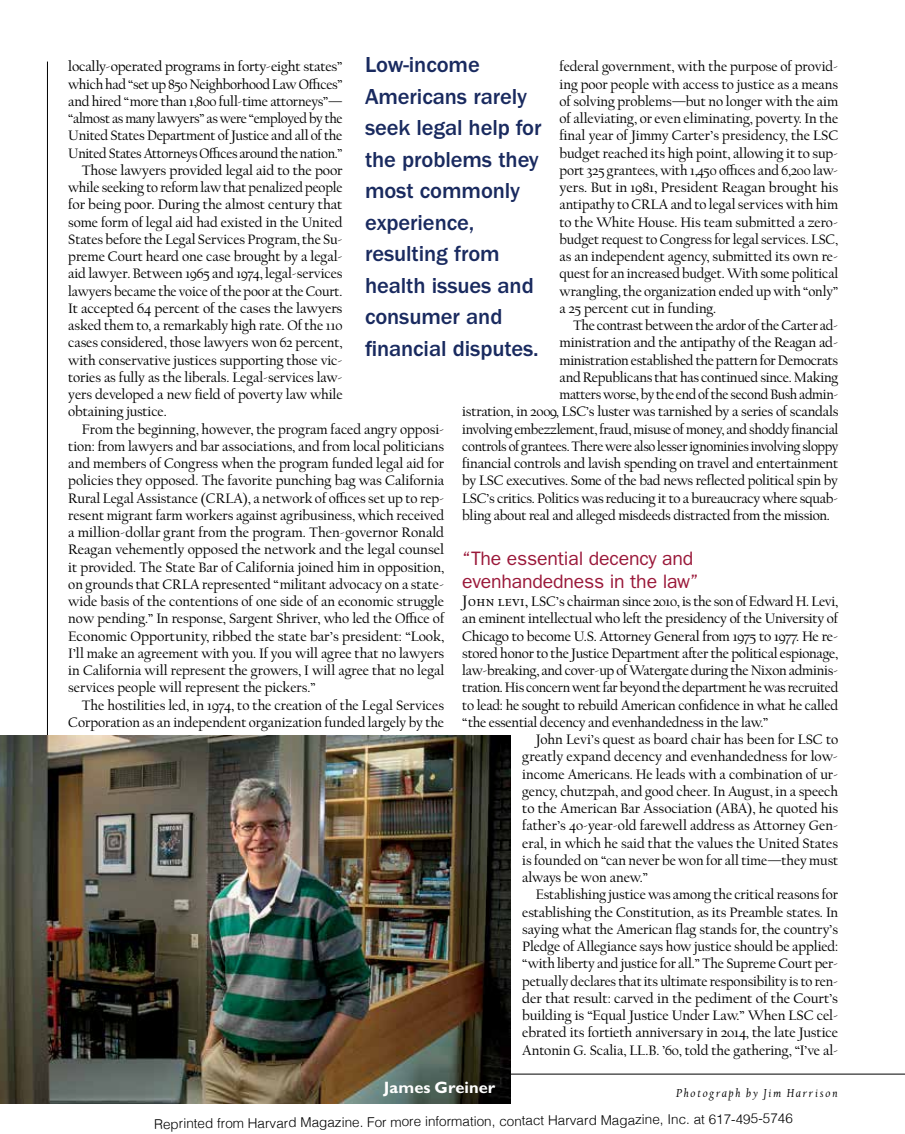
<style>
.page{position:relative;width:905px;height:1134px;background:#fff}
.page>*{position:absolute;margin:0;border:0;box-sizing:border-box;transform-origin:0 0}
.t1{font:500 22.5px/31.5px "ITC Franklin Gothic Std";letter-spacing:-.005em;color:#192a5f}
.t2{font:19.5px/23.4px "ITC Franklin Gothic Std";letter-spacing:-.01em;color:#9a1839}
.t3{font:700 16.5px "Gill Sans Std";letter-spacing:.005em;color:#fff}
.t4{font:14.25px/17.2px "Cal Harvard";letter-spacing:-.005em;color:#000}
.t5{font:14.25px "Cal Harvard";letter-spacing:-.025em;color:#000}
.t6{font:300 13.5px "Helvetica";color:#000}
.t7{font:italic 12px "Cal Harvard";letter-spacing:.15em;color:#000}
.s1{font-size:15.75px}
</style>
<div class="page">
<hr style="left:47px;top:62px;width:1px;height:1012px;background:#000">
<hr style="left:47px;top:1074px;width:857px;height:1px;background:#000">
<img style="left:0;top:735px;width:510px;height:369px">
<h1 class="t1" style="left:365px;top:49px;width:178px">Low-income<br>Americans rarely seek legal help for the problems they most commonly experience, resulting from health issues and consumer and financial disputes.</h1>
<p class="t4" style="left:68px;top:59px;width:276px">locally-operated programs in forty-eight states”</p>
<p class="t4" style="left:68px;top:76px;width:276px">which had “set up 850 Neighborhood Law Offices”</p>
<p class="t4" style="left:68px;top:93px;width:276px">and hired “more than 1,800 full-time attorneys”—</p>
<p class="t4" style="left:68px;top:111px;width:276px">“almost as many lawyers” as were “employed by the</p>
<p class="t4" style="left:68px;top:128px;width:276px">United States Department of Justice and all of the</p>
<p class="t5" style="left:68px;top:146px;width:276px">United States Attorneys Offices around the nation.”</p>
<p class="t4" style="left:82px;top:162px;width:262px">Those lawyers provided legal aid to the poor</p>
<p class="t4" style="left:68px;top:180px;width:276px">while seeking to reform law that penalized people</p>
<p class="t4" style="left:68px;top:197px;width:276px">for being poor. During the almost century that</p>
<p class="t4" style="left:68px;top:214px;width:275px">some form of legal aid had existed in the United</p>
<p class="t4" style="left:68px;top:231px;width:276px">States before the Legal Services Program, the Su-</p>
<p class="t4" style="left:68px;top:249px;width:276px">preme Court heard one case brought by a legal-</p>
<p class="t4" style="left:68px;top:266px;width:276px">aid lawyer. Between 1965 and 1974, legal-services</p>
<p class="t4" style="left:68px;top:283px;width:276px">lawyers became the voice of the poor at the Court.</p>
<p class="t4" style="left:68px;top:300px;width:276px">It accepted 64 percent of the cases the lawyers</p>
<p class="t4" style="left:68px;top:318px;width:276px">asked them to, a remarkably high rate. Of the 110</p>
<p class="t4" style="left:68px;top:335px;width:276px">cases considered, those lawyers won 62 percent,</p>
<p class="t4" style="left:68px;top:352px;width:276px">with conservative justices supporting those vic-</p>
<p class="t4" style="left:68px;top:369px;width:276px">tories as fully as the liberals. Legal-services law-</p>
<p class="t4" style="left:68px;top:387px;width:276px">yers developed a new field of poverty law while</p>
<p class="t4" style="left:68px;top:404px;width:100px">obtaining justice.</p>
<p class="t4" style="left:82px;top:421px;width:364px">From the beginning, however, the program faced angry opposi-</p>
<p class="t4" style="left:68px;top:438px;width:377px">tion: from lawyers and bar associations, and from local politicians</p>
<p class="t4" style="left:68px;top:456px;width:377px">and members of Congress when the program funded legal aid for</p>
<p class="t4" style="left:68px;top:473px;width:377px">policies they opposed. The favorite punching bag was California</p>
<p class="t4" style="left:68px;top:490px;width:377px">Rural Legal Assistance (CRLA), a network of offices set up to rep-</p>
<p class="t4" style="left:68px;top:507px;width:377px">resent migrant farm workers against agribusiness, which received</p>
<p class="t4" style="left:68px;top:525px;width:377px">a million-dollar grant from the program. Then-governor Ronald</p>
<p class="t4" style="left:68px;top:542px;width:377px">Reagan vehemently opposed the network and the legal counsel</p>
<p class="t4" style="left:68px;top:559px;width:377px">it provided. The State Bar of California joined him in opposition,</p>
<p class="t4" style="left:68px;top:576px;width:377px">on grounds that CRLA represented “militant advocacy on a state-</p>
<p class="t4" style="left:68px;top:594px;width:377px">wide basis of the contentions of one side of an economic struggle</p>
<p class="t4" style="left:68px;top:611px;width:377px">now pending.” In response, Sargent Shriver, who led the Office of</p>
<p class="t4" style="left:68px;top:628px;width:377px">Economic Opportunity, ribbed the state bar’s president: “Look,</p>
<p class="t4" style="left:68px;top:645px;width:377px">I’ll make an agreement with you. If you will agree that no lawyers</p>
<p class="t4" style="left:68px;top:663px;width:377px">in California will represent the growers, I will agree that no legal</p>
<p class="t4" style="left:68px;top:680px;width:249px">services people will represent the pickers.”</p>
<p class="t4" style="left:82px;top:697px;width:364px">The hostilities led, in 1974, to the creation of the Legal Services</p>
<p class="t4" style="left:68px;top:714px;width:377px">Corporation as an independent organization funded largely by the</p>
<p class="t4" style="left:559px;top:59px;width:280px">federal government, with the purpose of provid&shy;ing poor people with access to justice as a means of solving problems—but no longer with the aim of alleviating, or even eliminating, poverty. In the final year of Jimmy Carter’s presidency, the LSC budget reached its high point, allowing it to sup&shy;port 325 grantees, with 1,450 offices and 6,200 law&shy;yers. But in 1981, President Reagan brought his antipathy to CRLA and to legal services with him to the White House. His team submitted a zero&shy;budget request to Congress for legal services. LSC, as an independent agency, submitted its own re&shy;quest for an increased budget. With some political wrangling, the organization ended up with “only” a 25 percent cut in funding.</p>
<p class="t4" style="left:573px;top:318px;width:267px">The contrast between the ardor of the Carter ad-</p>
<p class="t4" style="left:559px;top:335px;width:280px">ministration and the antipathy of the Reagan ad-</p>
<p class="t4" style="left:559px;top:352px;width:280px">ministration established the pattern for Democrats</p>
<p class="t4" style="left:559px;top:369px;width:280px">and Republicans that has continued since. Making</p>
<p class="t5" style="left:559px;top:387px;width:280px">matters worse, by the end of the second Bush admin-</p>
<p class="t4" style="left:462px;top:404px;width:377px">istration, in 2009, LSC’s luster was tarnished by a series of scandals</p>
<p class="t5" style="left:462px;top:422px;width:377px">involving embezzlement, fraud, misuse of money, and shoddy financial</p>
<p class="t5" style="left:462px;top:439px;width:377px">controls of grantees. There were also lesser ignominies involving sloppy</p>
<p class="t4" style="left:462px;top:456px;width:377px">financial controls and lavish spending on travel and entertainment</p>
<p class="t4" style="left:462px;top:473px;width:377px">by LSC executives. Some of the bad news reflected political spin by</p>
<p class="t4" style="left:462px;top:490px;width:377px">LSC’s critics. Politics was reducing it to a bureaucracy where squab-</p>
<p class="t4" style="left:462px;top:507px;width:369px">bling about real and alleged misdeeds distracted from the mission.</p>
<h2 class="t2" style="left:462px;top:547px;width:238px">“The essential decency and evenhandedness in the law”</h2>
<p class="t4" style="left:462px;top:594px;width:377px"><span class="s1">John Levi,</span> LSC’s chairman since 2010, is the son of Edward H. Levi,</p>
<p class="t4" style="left:462px;top:611px;width:377px">an eminent intellectual who left the presidency of the University of</p>
<p class="t4" style="left:462px;top:628px;width:377px">Chicago to become U.S. Attorney General from 1975 to 1977. He re-</p>
<p class="t4" style="left:462px;top:645px;width:377px">stored honor to the Justice Department after the political espionage,</p>
<p class="t4" style="left:462px;top:663px;width:377px">law-breaking, and cover-up of Watergate during the Nixon adminis-</p>
<p class="t5" style="left:462px;top:680px;width:377px">tration. His concern went far beyond the department he was recruited</p>
<p class="t4" style="left:462px;top:697px;width:377px">to lead: he sought to rebuild American confidence in what he called</p>
<p class="t4" style="left:462px;top:714px;width:307px">“the essential decency and evenhandedness in the law.”</p>
<p class="t4" style="left:536px;top:732px;width:304px">John Levi’s quest as board chair has been for LSC to</p>
<p class="t4" style="left:522px;top:749px;width:317px">greatly expand decency and evenhandedness for low-</p>
<p class="t4" style="left:522px;top:766px;width:317px">income Americans. He leads with a combination of ur-</p>
<p class="t4" style="left:522px;top:783px;width:317px">gency, chutzpah, and good cheer. In August, in a speech</p>
<p class="t4" style="left:522px;top:801px;width:317px">to the American Bar Association (ABA), he quoted his</p>
<p class="t4" style="left:522px;top:818px;width:317px">father’s 40-year-old farewell address as Attorney Gen-</p>
<p class="t4" style="left:522px;top:835px;width:317px">eral, in which he said that the values the United States</p>
<p class="t4" style="left:522px;top:852px;width:317px">is founded on “can never be won for all time—they must</p>
<p class="t4" style="left:522px;top:870px;width:127px">always be won anew.”</p>
<p class="t4" style="left:536px;top:887px;width:304px">Establishing justice was among the critical reasons for</p>
<p class="t4" style="left:522px;top:904px;width:317px">establishing the Constitution, as its Preamble states. In</p>
<p class="t4" style="left:522px;top:921px;width:317px">saying what the American flag stands for, the country’s</p>
<p class="t4" style="left:522px;top:939px;width:317px">Pledge of Allegiance says how justice should be applied:</p>
<p class="t4" style="left:522px;top:956px;width:317px">“with liberty and justice for all.” The Supreme Court per-</p>
<p class="t4" style="left:522px;top:973px;width:317px">petually declares that its ultimate responsibility is to ren-</p>
<p class="t4" style="left:522px;top:990px;width:317px">der that result: carved in the pediment of the Court’s</p>
<p class="t4" style="left:522px;top:1008px;width:317px">building is “Equal Justice Under Law.” When LSC cel-</p>
<p class="t4" style="left:522px;top:1025px;width:317px">ebrated its fortieth anniversary in 2014, the late Justice</p>
<p class="t4" style="left:522px;top:1042px;width:317px">Antonin G. Scalia, LL.B. ’60, told the gathering, “I’ve al-</p>
<p class="t3" style="left:384px;top:1077px;width:113px">James Greiner</p>
<p class="t7" style="left:676px;top:1087px;width:163px">Photograph by Jim Harrison</p>
<p class="t6" style="left:154px;top:1110px;width:640px">Reprinted from Harvard Magazine. For more information, contact Harvard Magazine, Inc. at 617-495-5746</p>
</div>
